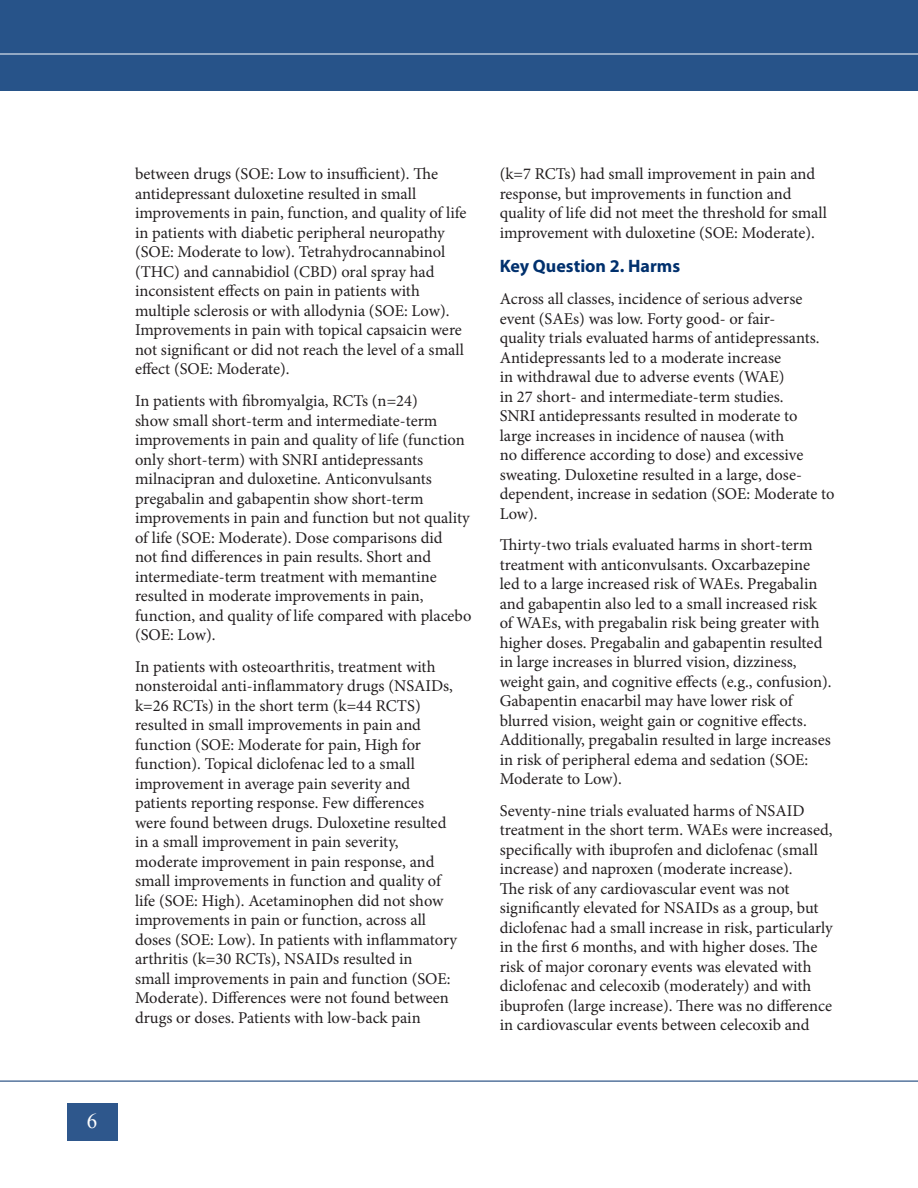
<style>
.page{position:relative;width:918px;height:1188px;background:#fff}
.page>*{position:absolute;margin:0;border:0;box-sizing:border-box;transform-origin:0 0}
.t1{font:21px "Times New Roman";color:#fff}
.Head_Level_2{font:700 18px "Myriad Pro";color:#00306d}
.Text{font:16.5px/19.5px "Minion Pro";color:#231f20}
</style>
<div class="page">
<hr style="left:0;top:1081px;width:918px;height:1px;background:#00306d">
<div style="left:67px;top:1103px;width:50px;height:38px;background:#2e578c"></div>
<div style="left:0;top:0;width:918px;height:91px;background:#275389"></div>
<hr style="left:0;top:54px;width:918px;height:1px;background:#fff">
<p class="t1" style="left:87px;top:1107px;width:12px">6</p>
<p class="Text" style="left:135px;top:164px;width:333px">between drugs (SOE: Low to insufficient). The antidepressant duloxetine resulted in small improvements in pain, function, and quality of life in patients with diabetic peripheral neuropathy (SOE: Moderate to low). Tetrahydrocannabinol (THC) and cannabidiol (CBD) oral spray had inconsistent effects on pain in patients with multiple sclerosis or with allodynia (SOE: Low).<br>Improvements in pain with topical capsaicin were not significant or did not reach the level of a small effect (SOE: Moderate).</p>
<p class="Text" style="left:135px;top:391px;width:338px">In patients with fibromyalgia, RCTs (n=24)<br>show small short-term and intermediate-term improvements in pain and quality of life (function only short-term) with SNRI antidepressants milnacipran and duloxetine. Anticonvulsants pregabalin and gabapentin show short-term improvements in pain and function but not quality of life (SOE: Moderate). Dose comparisons did<br>not find differences in pain results. Short and intermediate-term treatment with memantine resulted in moderate improvements in pain, function, and quality of life compared with placebo (SOE: Low).</p>
<p class="Text" style="left:135px;top:657px;width:324px">In patients with osteoarthritis, treatment with nonsteroidal anti-inflammatory drugs (NSAIDs, k=26 RCTs) in the short term (k=44 RCTS) resulted in small improvements in pain and function (SOE: Moderate for pain, High for function). Topical diclofenac led to a small improvement in average pain severity and patients reporting response. Few differences were found between drugs. Duloxetine resulted in a small improvement in pain severity, moderate improvement in pain response, and small improvements in function and quality of life (SOE: High). Acetaminophen did not show improvements in pain or function, across all doses (SOE: Low). In patients with inflammatory arthritis (k=30 RCTs), NSAIDs resulted in<br>small improvements in pain and function (SOE:<br>Moderate). Differences were not found between drugs or doses. Patients with low-back pain</p>
<p class="Text" style="left:500px;top:164px;width:329px">(k=7 RCTs) had small improvement in pain and response, but improvements in function and quality of life did not meet the threshold for small improvement with duloxetine (SOE: Moderate).</p>
<p class="Head_Level_2" style="left:500px;top:255px;width:182px">Key Question 2. Harms</p>
<p class="Text" style="left:500px;top:289px;width:336px">Across all classes, incidence of serious adverse event (SAEs) was low. Forty good- or fair-<br>quality trials evaluated harms of antidepressants.<br>Antidepressants led to a moderate increase<br>in withdrawal due to adverse events (WAE)<br>in 27 short- and intermediate-term studies.<br>SNRI antidepressants resulted in moderate to<br>large increases in incidence of nausea (with<br>no difference according to dose) and excessive sweating. Duloxetine resulted in a large, dose&shy;dependent, increase in sedation (SOE: Moderate to Low).</p>
<p class="Text" style="left:500px;top:535px;width:333px">Thirty-two trials evaluated harms in short-term treatment with anticonvulsants. Oxcarbazepine led to a large increased risk of WAEs. Pregabalin and gabapentin also led to a small increased risk of WAEs, with pregabalin risk being greater with higher doses. Pregabalin and gabapentin resulted in large increases in blurred vision, dizziness, weight gain, and cognitive effects (e.g., confusion).<br>Gabapentin enacarbil may have lower risk of blurred vision, weight gain or cognitive effects.<br>Additionally, pregabalin resulted in large increases in risk of peripheral edema and sedation (SOE:<br>Moderate to Low).</p>
<p class="Text" style="left:500px;top:801px;width:335px">Seventy-nine trials evaluated harms of NSAID treatment in the short term. WAEs were increased, specifically with ibuprofen and diclofenac (small increase) and naproxen (moderate increase).<br>The risk of any cardiovascular event was not significantly elevated for NSAIDs as a group, but diclofenac had a small increase in risk, particularly in the first 6 months, and with higher doses. The risk of major coronary events was elevated with diclofenac and celecoxib (moderately) and with ibuprofen (large increase). There was no difference in cardiovascular events between celecoxib and</p>
</div>
